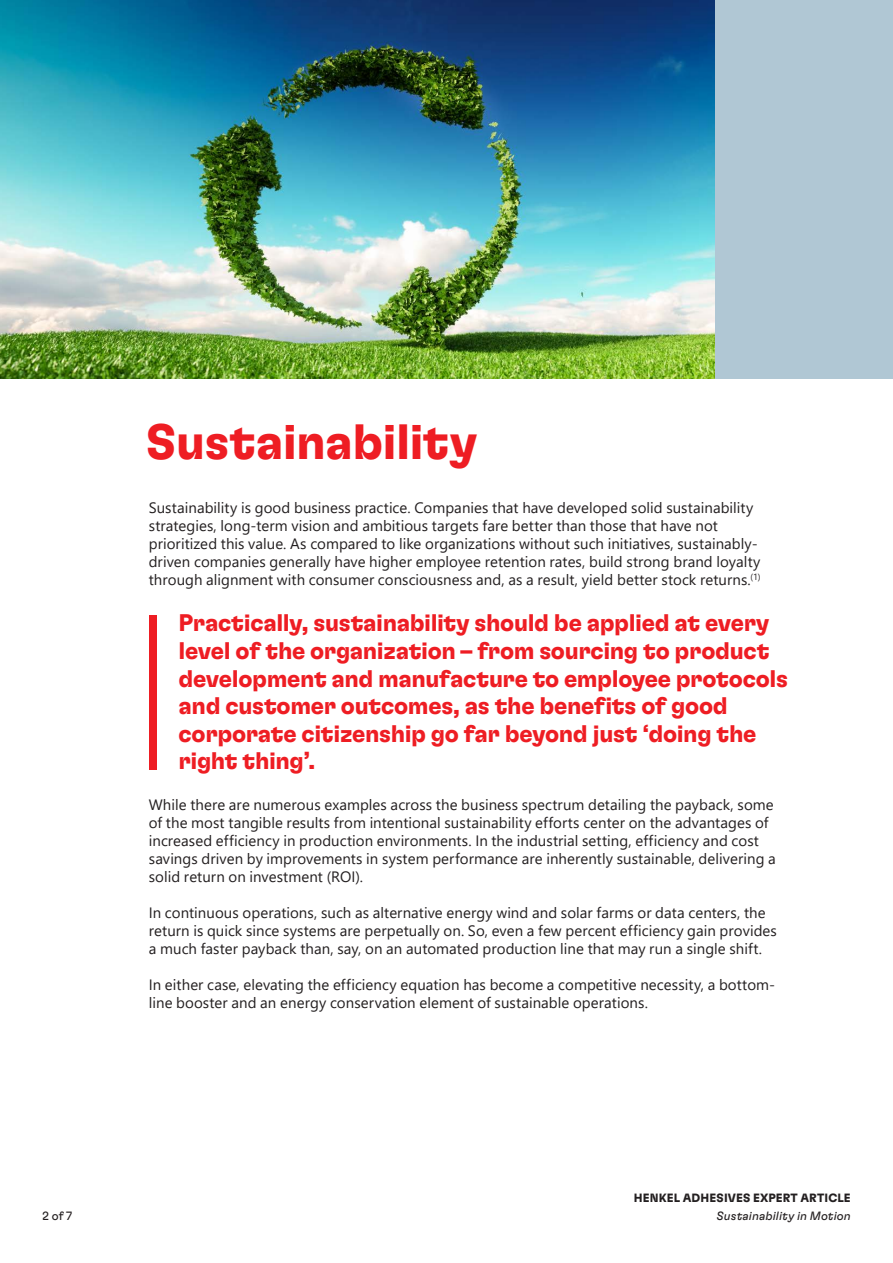
<style>
.page{position:relative;width:893px;height:1263px;background:#fff}
.page>*{position:absolute;margin:0;border:0;box-sizing:border-box;transform-origin:0 0}
.GTF_Bold_33_33_KapitelHead_red{font:700 49.5px "Henkel GT Flexa";letter-spacing:-.01em;color:#ee1d23}
.GTF_Bold_16_18_4_red__-_7mm{font:700 24px/27.6px "Henkel GT Flexa";letter-spacing:-.015em;color:#ee1d23}
.Segou_10_Pt__Copy_2021{font:15px/18px "Segoe UI";letter-spacing:.005em;color:#231f20}
.t1{font:700 12px "Henkel GT Flexa";letter-spacing:.01em;color:#231f20}
.t2{font:italic 12px "Henkel GT Flexa";letter-spacing:.01em;color:#231f20}
.t3{font:12px "Henkel GT Flexa";color:#231f20}
</style>
<div class="page">
<div style="left:149px;top:615px;width:7px;height:155px;background:#ee1d23"></div>
<img style="left:0;top:0;width:715px;height:378px">
<div style="left:715px;top:0;width:178px;height:378px;background:#b0c7d4"></div>
<p class="t3" style="left:43px;top:1209px;width:31px">2 of 7</p>
<p class="GTF_Bold_33_33_KapitelHead_red" style="left:146px;top:411px;width:333px">Sustainability</p>
<p class="Segou_10_Pt__Copy_2021" style="left:149px;top:497px;width:613px">Sustainability is good business practice. Companies that have developed solid sustainability strategies, long-term vision and ambitious targets fare better than those that have not prioritized this value. As compared to like organizations without such initiatives, sustainably&shy;driven companies generally have higher employee retention rates, build strong brand loyalty through alignment with consumer consciousness and, as a result, yield better stock returns.<sup>(1)</sup></p>
<p class="GTF_Bold_16_18_4_red__-_7mm" style="left:179px;top:608px;width:611px">Practically, sustainability should be applied at every level of the organization – from sourcing to product development and manufacture to employee protocols and customer outcomes, as the benefits of good corporate citizenship go far beyond just ‘doing the right thing’.</p>
<p class="Segou_10_Pt__Copy_2021" style="left:149px;top:794px;width:628px">While there are numerous examples across the business spectrum detailing the payback, some of the most tangible results from intentional sustainability efforts center on the advantages of increased efficiency in production environments. In the industrial setting, efficiency and cost savings driven by improvements in system performance are inherently sustainable, delivering a solid return on investment (ROI).</p>
<p class="Segou_10_Pt__Copy_2021" style="left:149px;top:902px;width:630px">In continuous operations, such as alternative energy wind and solar farms or data centers, the return is quick since systems are perpetually on. So, even a few percent efficiency gain provides a much faster payback than, say, on an automated production line that may run a single shift.</p>
<p class="Segou_10_Pt__Copy_2021" style="left:149px;top:974px;width:628px">In either case, elevating the efficiency equation has become a competitive necessity, a bottom&shy;line booster and an energy conservation element of sustainable operations.</p>
<p class="t1" style="left:634px;top:1191px;width:218px">HENKEL ADHESIVES EXPERT ARTICLE</p>
<p class="t2" style="left:716px;top:1209px;width:136px">Sustainability in Motion</p>
</div>
